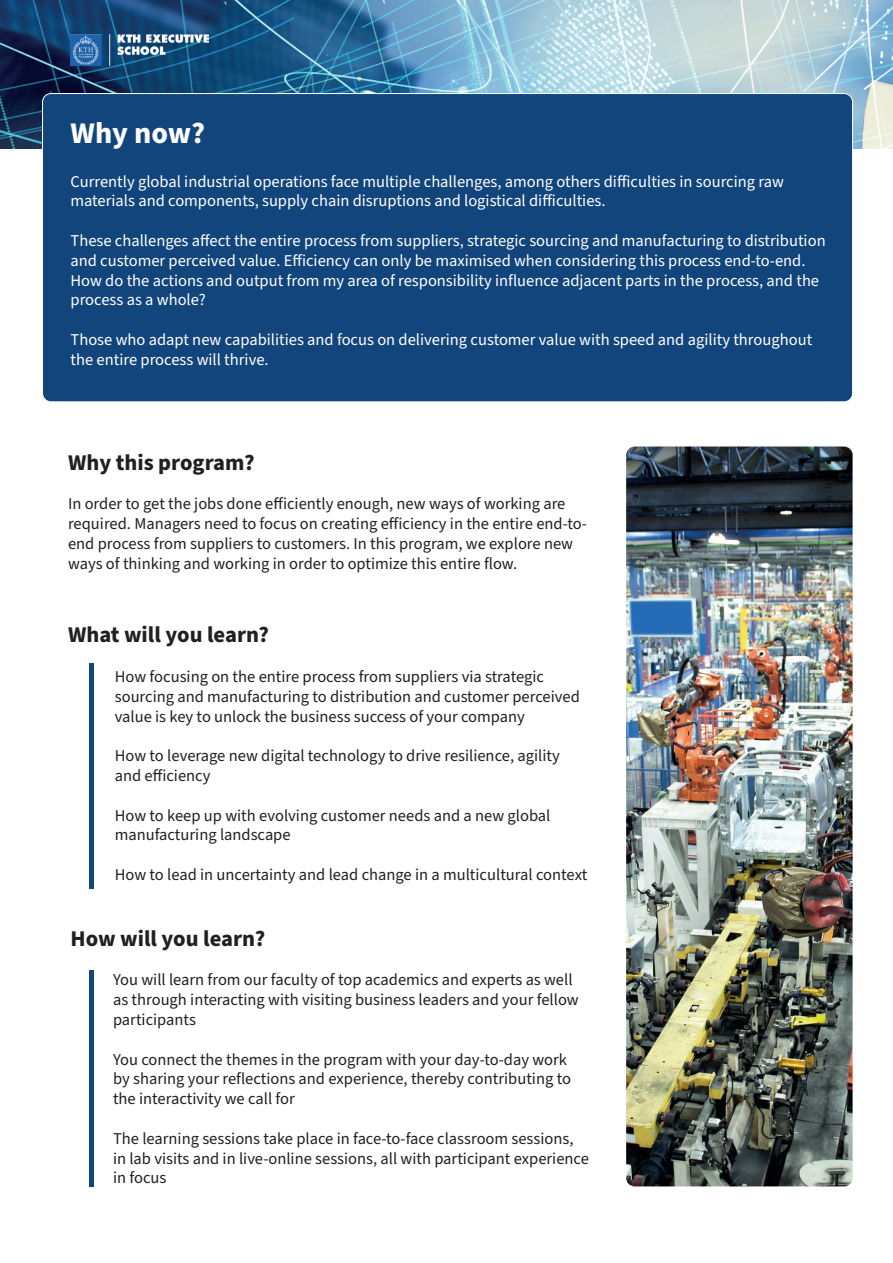
<style>
.page{position:relative;width:893px;height:1263px;background:#fff}
.page>*{position:absolute;margin:0;border:0;box-sizing:border-box;transform-origin:0 0}
.t1{font:700 30px "Source Sans Pro";color:#fff}
.t2{font:700 22.5px "Source Sans Pro";color:#231f20}
.t3{font:16.5px/19.8px "Source Sans Pro";color:#231f20}
.t4{font:16.5px/19.8px "Source Sans Pro";color:#fff}
</style>
<div class="page">
<img style="left:0;top:0;width:893px;height:149px">
<div style="left:43px;top:94px;width:810px;height:308px;background:#13457d;border-radius:9px"></div>
<img style="left:626px;top:446px;width:227px;height:740px">
<svg style="left:89px;top:663px;width:5px;height:226px"></svg>
<svg style="left:89px;top:970px;width:5px;height:216px"></svg>
<img style="left:71px;top:34px;width:137px;height:31px">
<h1 class="t1" style="left:71px;top:113px;width:136px">Why now?</h1>
<p class="t4" style="left:71px;top:172px;width:715px">Currently global industrial operations face multiple challenges, among others difficulties in sourcing raw materials and components, supply chain disruptions and logistical difficulties.</p>
<p class="t4" style="left:71px;top:231px;width:757px">These challenges affect the entire process from suppliers, strategic sourcing and manufacturing to distribution and customer perceived value. Efficiency can only be maximised when considering this process end-to-end.<br>How do the actions and output from my area of responsibility influence adjacent parts in the process, and the process as a whole?</p>
<p class="t4" style="left:71px;top:330px;width:743px">Those who adapt new capabilities and focus on delivering customer value with speed and agility throughout the entire process will thrive.</p>
<h2 class="t2" style="left:68px;top:447px;width:188px">Why this program?</h2>
<p class="t3" style="left:68px;top:494px;width:520px">In order to get the jobs done efficiently enough, new ways of working are required. Managers need to focus on creating efficiency in the entire end-to&shy;end process from suppliers to customers. In this program, we explore new ways of thinking and working in order to optimize this entire flow.</p>
<h2 class="t2" style="left:68px;top:620px;width:203px">What will you learn?</h2>
<p class="t3" style="left:115px;top:667px;width:466px">How focusing on the entire process from suppliers via strategic sourcing and manufacturing to distribution and customer perceived value is key to unlock the business success of your company</p>
<p class="t3" style="left:115px;top:746px;width:446px">How to leverage new digital technology to drive resilience, agility and efficiency</p>
<p class="t3" style="left:115px;top:806px;width:437px">How to keep up with evolving customer needs and a new global manufacturing landscape</p>
<p class="t3" style="left:115px;top:865px;width:474px">How to lead in uncertainty and lead change in a multicultural context</p>
<h2 class="t2" style="left:71px;top:923px;width:196px">How will you learn?</h2>
<p class="t3" style="left:113px;top:970px;width:467px">You will learn from our faculty of top academics and experts as well as through interacting with visiting business leaders and your fellow participants</p>
<p class="t3" style="left:113px;top:1050px;width:459px">You connect the themes in the program with your day-to-day work by sharing your reflections and experience, thereby contributing to the interactivity we call for</p>
<p class="t3" style="left:113px;top:1129px;width:477px">The learning sessions take place in face-to-face classroom sessions, in lab visits and in live-online sessions, all with participant experience in focus</p>
</div>
